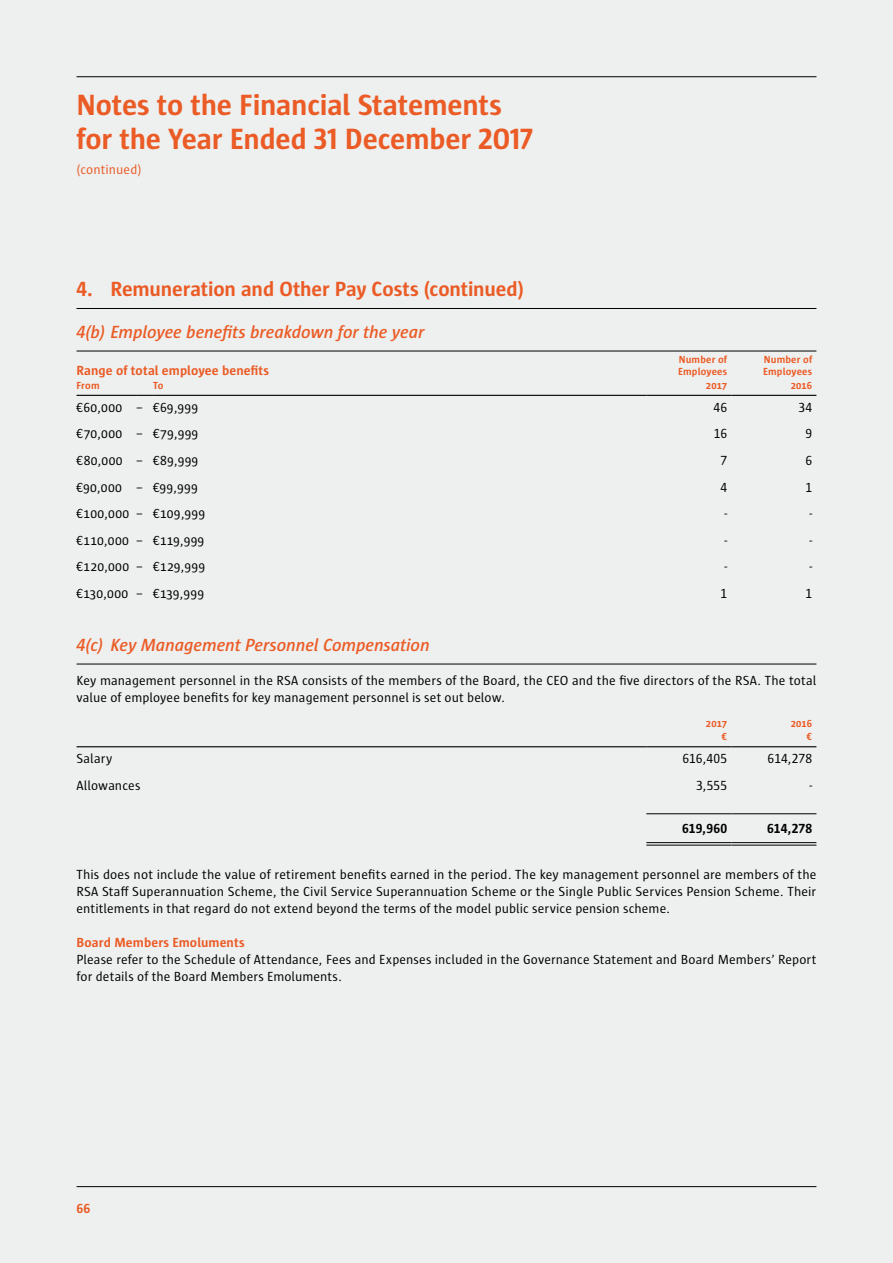
<style>
.page{position:relative;width:893px;height:1263px;background:#eeefef}
.page>*{position:absolute;margin:0;border:0;box-sizing:border-box;transform-origin:0 0}
.t1{font:700 30px/34px "Sun";letter-spacing:-.01em;color:#eb5b25}
.t2{font:700 21px "Sun";letter-spacing:-.005em;color:#eb5b25}
.t3{font:italic 600 18px "Sun";letter-spacing:-.01em;color:#eb5b25}
.t4{font:13.5px/17px "Sun";letter-spacing:.005em;color:#000}
.t5{font:700 13.5px "Sun";letter-spacing:.005em;color:#eb5b25}
.t6{font:700 13.5px "Sun";letter-spacing:.01em;color:#000}
.t7{font:13.5px "Sun";letter-spacing:.01em;color:#eb5b25}
.t8{font:700 10.5px/12.6px "Sun";letter-spacing:.015em;color:#eb5b25}
</style>
<div class="page">
<hr style="left:77px;top:351px;width:739px;height:1px;background:#000">
<hr style="left:77px;top:664px;width:739px;height:1px;background:#000">
<hr style="left:77px;top:395px;width:59px;height:1px;background:#000">
<svg style="left:136px;top:395px;width:17px;height:1px"></svg>
<hr style="left:153px;top:395px;width:493px;height:1px;background:#000">
<hr style="left:646px;top:395px;width:85px;height:1px;background:#000">
<hr style="left:731px;top:395px;width:85px;height:1px;background:#000">
<hr style="left:77px;top:746px;width:569px;height:1px;background:#000">
<hr style="left:646px;top:746px;width:85px;height:1px;background:#000">
<hr style="left:731px;top:746px;width:85px;height:1px;background:#000">
<hr style="left:646px;top:842px;width:85px;height:1px;background:#000">
<hr style="left:646px;top:845px;width:85px;height:1px;background:#000">
<hr style="left:731px;top:842px;width:85px;height:1px;background:#000">
<hr style="left:731px;top:845px;width:85px;height:1px;background:#000">
<hr style="left:646px;top:813px;width:85px;height:1px;background:#000">
<hr style="left:731px;top:813px;width:85px;height:1px;background:#000">
<hr style="left:77px;top:308px;width:739px;height:1px;background:#000">
<hr style="left:77px;top:76px;width:739px;height:1px;background:#000">
<hr style="left:77px;top:1186px;width:739px;height:1px;background:#000">
<h1 class="t1" style="left:77px;top:88px;width:458px">Notes to the Financial Statements for the Year Ended 31 December 2017</h1>
<p class="t7" style="left:77px;top:162px;width:67px">(continued)</p>
<h2 class="t2" style="left:77px;top:277px;width:449px">4. Remuneration and Other Pay Costs (continued)</h2>
<h3 class="t3" style="left:77px;top:322px;width:349px">4(b) Employee benefits breakdown for the year</h3>
<p class="t5" style="left:77px;top:363px;width:194px">Range of total employee benefits</p>
<p class="t8" style="left:678px;top:353px;width:51px">Number of<br>Employees</p>
<p class="t8" style="left:763px;top:353px;width:51px">Number of<br>Employees</p>
<p class="t8" style="left:77px;top:379px;width:25px">From</p>
<p class="t8" style="left:153px;top:379px;width:12px">To</p>
<p class="t8" style="left:706px;top:379px;width:23px">2017</p>
<p class="t8" style="left:791px;top:379px;width:23px">2016</p>
<p class="t4" style="left:77px;top:399px;width:123px">€60,000 – €69,999</p>
<p class="t4" style="left:713px;top:399px;width:15px">46</p>
<p class="t4" style="left:798px;top:399px;width:15px">34</p>
<p class="t4" style="left:77px;top:425px;width:123px">€70,000 – €79,999</p>
<p class="t4" style="left:714px;top:425px;width:15px">16</p>
<p class="t4" style="left:805px;top:425px;width:8px">9</p>
<p class="t4" style="left:77px;top:452px;width:123px">€80,000 – €89,999</p>
<p class="t4" style="left:720px;top:452px;width:8px">7</p>
<p class="t4" style="left:805px;top:452px;width:8px">6</p>
<p class="t4" style="left:77px;top:478px;width:123px">€90,000 – €99,999</p>
<p class="t4" style="left:720px;top:478px;width:8px">4</p>
<p class="t4" style="left:805px;top:478px;width:8px">1</p>
<p class="t4" style="left:77px;top:505px;width:130px">€100,000 – €109,999</p>
<p class="t4" style="left:724px;top:505px;width:5px">-</p>
<p class="t4" style="left:809px;top:505px;width:5px">-</p>
<p class="t4" style="left:77px;top:532px;width:129px">€110,000 – €119,999</p>
<p class="t4" style="left:724px;top:532px;width:5px">-</p>
<p class="t4" style="left:809px;top:532px;width:5px">-</p>
<p class="t4" style="left:77px;top:558px;width:130px">€120,000 – €129,999</p>
<p class="t4" style="left:724px;top:558px;width:5px">-</p>
<p class="t4" style="left:809px;top:558px;width:5px">-</p>
<p class="t4" style="left:77px;top:585px;width:129px">€130,000 – €139,999</p>
<p class="t4" style="left:720px;top:585px;width:8px">1</p>
<p class="t4" style="left:805px;top:585px;width:8px">1</p>
<h3 class="t3" style="left:77px;top:635px;width:355px">4(c) Key Management Personnel Compensation</h3>
<p class="t4" style="left:77px;top:672px;width:741px">Key management personnel in the RSA consists of the members of the Board, the CEO and the five directors of the RSA. The total value of employee benefits for key management personnel is set out below.</p>
<p class="t8" style="left:706px;top:717px;width:23px">2017</p>
<p class="t8" style="left:791px;top:717px;width:23px">2016</p>
<p class="t8" style="left:722px;top:730px;width:7px">€</p>
<p class="t8" style="left:807px;top:730px;width:7px">€</p>
<p class="t4" style="left:77px;top:750px;width:37px">Salary</p>
<p class="t4" style="left:682px;top:750px;width:46px">616,405</p>
<p class="t4" style="left:768px;top:750px;width:46px">614,278</p>
<p class="t4" style="left:77px;top:777px;width:65px">Allowances</p>
<p class="t4" style="left:696px;top:777px;width:32px">3,555</p>
<p class="t4" style="left:809px;top:777px;width:5px">-</p>
<p class="t6" style="left:682px;top:821px;width:46px">619,960</p>
<p class="t6" style="left:767px;top:821px;width:47px">614,278</p>
<p class="t4" style="left:77px;top:866px;width:741px;text-align:justify">This does not include the value of retirement benefits earned in the period. The key management personnel are members of the RSA Staff Superannuation Scheme, the Civil Service Superannuation Scheme or the Single Public Services Pension Scheme. Their entitlements in that regard do not extend beyond the terms of the model public service pension scheme.</p>
<p class="t5" style="left:77px;top:935px;width:170px">Board Members Emoluments</p>
<p class="t4" style="left:77px;top:951px;width:741px">Please refer to the Schedule of Attendance, Fees and Expenses included in the Governance Statement and Board Members’ Report for details of the Board Members Emoluments.</p>
<p class="t5" style="left:77px;top:1201px;width:15px">66</p>
</div>
